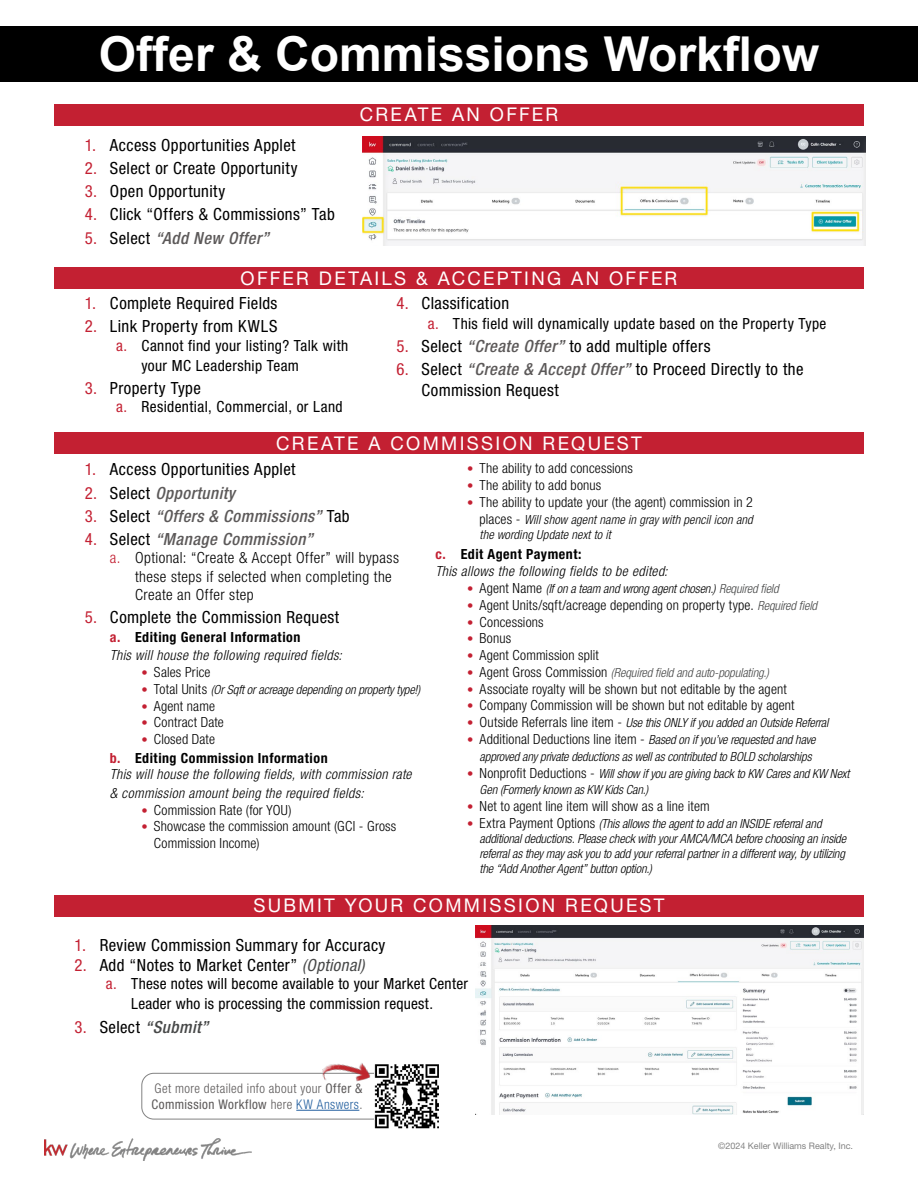
<style>
.page{position:relative;width:918px;height:1188px;background:#fff}
.page>*{position:absolute;margin:0;border:0;box-sizing:border-box;transform-origin:0 0}
.t1{font:700 48px "Arial";color:#fff}
.t2{font:18.9px "Helvetica Neue LT Std";letter-spacing:.125em;color:#fff}
.t3{font:condensed 16.8px/20.1px "Helvetica Neue LT Std";letter-spacing:.025em;color:#000}
.t4{font:italic 500 condensed 16.8px "Helvetica Neue LT Std";letter-spacing:.03em;color:#5c5959}
.t5{font:italic 500 condensed 16.8px "Helvetica Neue LT Std";letter-spacing:.03em;color:#474848}
.t6{font:condensed 15.45px/20.1px "Helvetica Neue LT Std";letter-spacing:.025em;color:#000}
.t7{font:300 condensed 15.45px/18.5px "Helvetica Neue LT Std";letter-spacing:.025em;color:#000}
.t8{font:300 condensed 13.95px/16.8px "Helvetica Neue LT Std";letter-spacing:.01em;color:#000}
.t9{font:italic 300 condensed 13.95px/18.5px "Helvetica Neue LT Std";letter-spacing:.03em;color:#000}
.t10{font:700 condensed 13.95px/18.5px "Helvetica Neue LT Std";letter-spacing:.035em;color:#000}
.t11{font:300 condensed 13.35px/15.9px "Helvetica Neue LT Std";letter-spacing:.03em;color:#5c5959}
.t12{font:italic 300 condensed 12.6px/15.1px "Helvetica Neue LT Std";letter-spacing:-.005em;color:#000}
.t13{font:italic 300 condensed 12.6px "Helvetica Neue LT Std";letter-spacing:-.01em;color:#474848}
.t14{font:9px "Helvetica Neue LT Std";color:#828282}
.s1{color:#c32032}
.s2{font-weight:400;font-style:normal;color:#c32032}
.s3{font-weight:400;font-style:normal;color:#000}
.s4{font-weight:500;font-style:italic;color:#5c5959}
.s5{font-weight:700;font-style:normal;color:#c32032}
.s6{font-weight:700;font-style:normal}
.s7{font-weight:500;font-size:12.6px;color:#c32032}
.s8{font-weight:500;font-style:normal;color:#c32032}
.s9{font-style:normal;font-size:13.95px}
.s10{font-weight:300}
.s11{color:#474848}
.s12{font-style:italic;font-size:12.6px;color:#474848}
.s13{font-style:normal;font-size:13.95px;color:#000}
.s14{font-style:italic;color:#474848}
.s15{font-weight:400}
.s16{color:#215e9e}
</style>
<div class="page">
<img style="left:44px;top:1138px;width:208px;height:22px">
<div style="left:0;top:26px;width:918px;height:55px;background:#000"></div>
<div style="left:54px;top:268px;width:810px;height:21px;background:#c32032"></div>
<div style="left:141px;top:1073px;width:253px;height:46px;border:1px solid #828282;border-radius:12px"></div>
<hr style="left:296px;top:1110px;width:63px;height:1px;background:#215e9e">
<img style="left:375px;top:1064px;width:64px;height:64px">
<img style="left:320px;top:1063px;width:52px;height:19px">
<div style="left:54px;top:895px;width:810px;height:21px;background:#c32032"></div>
<img style="left:476px;top:925px;width:388px;height:189px">
<div style="left:54px;top:104px;width:810px;height:21px;background:#c32032"></div>
<img style="left:362px;top:136px;width:504px;height:110px">
<div style="left:54px;top:433px;width:810px;height:21px;background:#c32032"></div>
<h1 class="t1" style="left:99px;top:23px;width:722px">Offer &amp; Commissions Workflow</h1>
<h3 class="t3" style="left:85px;top:135px;width:212px"><span class="s1">1.</span> Access Opportunities Applet</h3>
<h3 class="t3" style="left:85px;top:158px;width:214px"><span class="s1">2.</span> Select or Create Opportunity</h3>
<h3 class="t3" style="left:85px;top:181px;width:142px"><span class="s1">3.</span> Open Opportunity</h3>
<h3 class="t3" style="left:85px;top:204px;width:252px"><span class="s1">4.</span> Click “Offers &amp; Commissions” Tab</h3>
<h3 class="t4" style="left:85px;top:228px;width:186px"><span class="s2">5.</span> <span class="s3">Select</span> “Add New Offer”</h3>
<h2 class="t2" style="left:360px;top:103px;width:200px">CREATE AN OFFER</h2>
<h2 class="t2" style="left:241px;top:267px;width:438px">OFFER DETAILS &amp; ACCEPTING AN OFFER</h2>
<h3 class="t3" style="left:85px;top:293px;width:194px"><span class="s1">1.</span> Complete Required Fields</h3>
<h3 class="t3" style="left:85px;top:316px;width:194px"><span class="s1">2.</span> Link Property from KWLS</h3>
<p class="t6" style="left:141px;top:335px;width:208px;text-indent:-25px"><span class="s1">a.</span> Cannot find your listing? Talk with your MC Leadership Team</p>
<h3 class="t3" style="left:85px;top:378px;width:118px"><span class="s1">3.</span> Property Type</h3>
<p class="t6" style="left:116px;top:397px;width:228px"><span class="s1">a.</span> Residential, Commercial, or Land</p>
<h3 class="t3" style="left:396px;top:293px;width:114px"><span class="s1">4.</span> Classification</h3>
<p class="t6" style="left:428px;top:314px;width:400px"><span class="s1">a.</span> This field will dynamically update based on the Property Type</p>
<h3 class="t3" style="left:396px;top:336px;width:316px"><span class="s1">5.</span> Select <span class="s4">“Create Offer”</span> to add multiple offers</h3>
<h3 class="t3" style="left:422px;top:359px;width:383px;text-indent:-25px"><span class="s1">6.</span> Select <span class="s4">“Create &amp; Accept Offer”</span> to Proceed Directly to the<br>Commission Request</h3>
<h2 class="t2" style="left:276px;top:432px;width:367px">CREATE A COMMISSION REQUEST</h2>
<h3 class="t3" style="left:85px;top:459px;width:212px"><span class="s1">1.</span> Access Opportunities Applet</h3>
<h3 class="t4" style="left:85px;top:483px;width:152px"><span class="s2">2.</span> <span class="s3">Select</span> Opportunity</h3>
<h3 class="t4" style="left:85px;top:506px;width:266px"><span class="s2">3.</span> <span class="s3">Select</span> “Offers &amp; Commissions” <span class="s3">Tab</span></h3>
<h3 class="t4" style="left:85px;top:529px;width:230px"><span class="s2">4.</span> <span class="s3">Select</span> “Manage Commission”</h3>
<p class="t7" style="left:135px;top:549px;width:265px;text-indent:-25px"><span class="s1">a.</span> Optional: “Create &amp; Accept Offer” will bypass these steps if selected when completing the<br>Create an Offer step</p>
<h3 class="t3" style="left:85px;top:607px;width:256px"><span class="s1">5.</span> Complete the Commission Request</h3>
<p class="t9" style="left:110px;top:628px;width:234px"><span class="s5">a.</span> <span class="s6">Editing General Information<br></span>This will house the following required fields:</p>
<p class="t8" style="left:141px;top:664px;width:71px"><span class="s7">•</span> Sales Price</p>
<p class="t12" style="left:141px;top:682px;width:280px"><span class="s8">•</span> <span class="s9">Total Units</span> (Or Sqft or acreage depending on property type!)</p>
<p class="t8" style="left:141px;top:697px;width:75px"><span class="s7">•</span> Agent name</p>
<p class="t8" style="left:141px;top:714px;width:84px"><span class="s7">•</span> Contract Date</p>
<p class="t10" style="left:110px;top:730px;width:219px;text-indent:31px"><span class="s7">•</span> <span class="s10">Closed Date<br></span><span class="s1">b.</span> Editing Commission Information</p>
<p class="t9" style="left:110px;top:766px;width:303px">This will house the following fields, with commission rate &amp; commission amount being the required fields:</p>
<p class="t8" style="left:141px;top:801px;width:152px"><span class="s7">•</span> Commission Rate (for YOU)</p>
<p class="t8" style="left:154px;top:818px;width:244px;text-indent:-13px"><span class="s7">•</span> Showcase the commission amount (GCI - Gross<br>Commission Income)</p>
<p class="t8" style="left:467px;top:460px;width:167px"><span class="s7">•</span> The ability to add concessions</p>
<p class="t8" style="left:467px;top:477px;width:136px"><span class="s7">•</span> The ability to add bonus</p>
<p class="t8" style="left:467px;top:494px;width:287px"><span class="s7">•</span> The ability to update your (the agent) commission in 2</p>
<p class="t12" style="left:480px;top:512px;width:275px"><span class="s9">places -</span> Will show agent name in gray with pencil icon and the wording Update next to it</p>
<p class="t9" style="left:436px;top:547px;width:234px;line-height:16.8px"><span class="s5">c.</span> <span class="s6">Edit Agent Payment:<br></span>This allows the following fields to be edited:</p>
<p class="t12" style="left:467px;top:581px;width:313px"><span class="s8">•</span> <span class="s9">Agent Name</span> (If on a team and wrong agent chosen.) <span class="s11">Required field</span></p>
<p class="t8" style="left:467px;top:596px;width:352px"><span class="s7">•</span> Agent Units/sqft/acreage depending on property type. <span class="s12">Required field</span></p>
<p class="t8" style="left:467px;top:613px;width:78px"><span class="s7">•</span> Concessions</p>
<p class="t8" style="left:467px;top:630px;width:46px"><span class="s7">•</span> Bonus</p>
<p class="t8" style="left:467px;top:647px;width:133px"><span class="s7">•</span> Agent Commission split</p>
<p class="t13" style="left:467px;top:665px;width:303px"><span class="s8">•</span> <span class="s13">Agent Gross Commission</span> (Required field and auto-populating.)</p>
<p class="t8" style="left:467px;top:680px;width:321px"><span class="s7">•</span> Associate royalty will be shown but not editable by the agent</p>
<p class="t8" style="left:467px;top:697px;width:329px"><span class="s7">•</span> Company Commission will be shown but not editable by agent</p>
<p class="t12" style="left:467px;top:716px;width:363px"><span class="s8">•</span> <span class="s9">Outside Referrals line item -</span> Use this ONLY if you added an Outside Referral</p>
<p class="t12" style="left:480px;top:732px;width:338px;line-height:16.8px;text-indent:-13px"><span class="s8">•</span> <span class="s9">Additional Deductions line item -</span> Based on if you’ve requested and have approved any private deductions as well as contributed to BOLD scholarships</p>
<p class="t12" style="left:480px;top:765px;width:371px;line-height:16.8px;text-indent:-13px"><span class="s8">•</span> <span class="s9">Nonprofit Deductions -</span> Will show if you are giving back to KW Cares and KW Next<br>Gen (Formerly known as KW Kids Can.)</p>
<p class="t8" style="left:467px;top:798px;width:244px"><span class="s7">•</span> Net to agent line item will show as a line item</p>
<p class="t12" style="left:480px;top:816px;width:368px;text-indent:-13px"><span class="s8">•</span> <span class="s9">Extra Payment Options</span> (This allows the agent to add an INSIDE referral and additional deductions. Please check with your AMCA/MCA before choosing an inside referral as they may ask you to add your referral partner in a different way, by utilizing the “Add Another Agent” button option.)</p>
<h2 class="t2" style="left:254px;top:894px;width:412px">SUBMIT YOUR COMMISSION REQUEST</h2>
<h3 class="t3" style="left:75px;top:935px;width:312px"><span class="s1">1.</span> Review Commission Summary for Accuracy</h3>
<h3 class="t3" style="left:75px;top:955px;width:291px"><span class="s1">2.</span> Add “Notes to Market Center” <span class="s14">(Optional)</span></h3>
<p class="t6" style="left:131px;top:974px;width:338px;text-indent:-25px"><span class="s1">a.</span> These notes will become available to your Market Center<br>Leader who is processing the commission request.</p>
<h3 class="t5" style="left:75px;top:1017px;width:135px"><span class="s2">3.</span> <span class="s3">Select</span> “Submit”</h3>
<p class="t11" style="left:152px;top:1080px;width:212px">Get more detailed info about your <span class="s15">Offer &amp;<br>Commission Workflow</span> here <span class="s16">KW Answers</span>.</p>
<p class="t14" style="left:718px;top:1140px;width:136px">©2024 Keller Williams Realty, Inc.</p>
</div>
